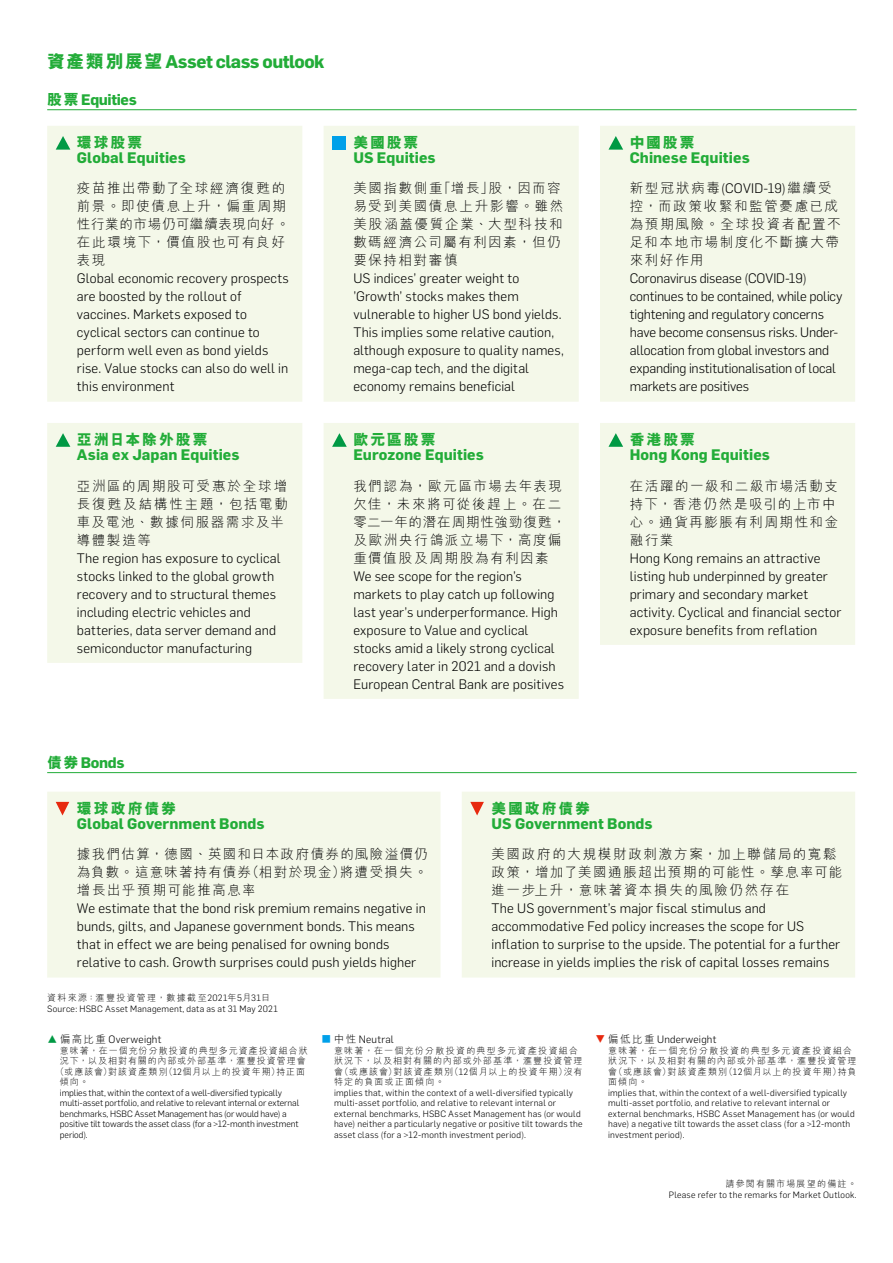
<style>
.page{position:relative;width:893px;height:1263px;background:#fff}
.page>*{position:absolute;margin:0;border:0;box-sizing:border-box;transform-origin:0 0}
.t1{font:700 18px "Flama";letter-spacing:-.03em;color:#22ac38}
.t2{font:700 15px "Flama";letter-spacing:.005em;color:#22ac38}
.t3{font:800 15px "M Hei HK";letter-spacing:.12em;color:#22ac38}
.t4{font:700 15px "Flama";letter-spacing:-.025em;color:#22ac38}
.t5{font:300 13.5px/18px "Flama";letter-spacing:.01em;color:#000}
.t6{font:300 13.5px/18px "M Hei HK";letter-spacing:.115em;color:#000}
.t7{font:300 13.5px/18px "Flama";letter-spacing:-.01em;color:#000}
.t8{font:300 10.5px "Flama";letter-spacing:.015em;color:#000}
.t9{font:300 9px/10.5px "Flama";letter-spacing:.02em;color:#000}
.t10{font:300 9px/10.5px "M Hei HK";letter-spacing:.12em;color:#000}
.t11{font:300 9px/10.5px "Flama";letter-spacing:-.005em;color:#000}
.t12{font:300 9px "M Hei HK";letter-spacing:.15em;color:#000}
.s1{font-family:"M Hei HK";font-weight:800}
.s2{font-family:"M Hei HK"}
.s3{font-family:"Flama"}
.s4{font-family:"M Hei HK";color:#094}
.s5{font-family:"M Hei HK";color:#00a0e9}
.s6{font-family:"M Hei HK";color:#e7290f}
</style>
<div class="page">
<div style="left:47px;top:126px;width:255px;height:537px;background:#f4f8e9"></div>
<svg style="left:56px;top:136px;width:14px;height:14px"></svg>
<svg style="left:56px;top:433px;width:14px;height:14px"></svg>
<div style="left:324px;top:126px;width:255px;height:573px;background:#f4f8e9"></div>
<div style="left:332px;top:136px;width:13px;height:14px;background:#00a0e9"></div>
<svg style="left:332px;top:433px;width:15px;height:14px"></svg>
<div style="left:600px;top:126px;width:255px;height:519px;background:#f4f8e9"></div>
<svg style="left:608px;top:136px;width:15px;height:14px"></svg>
<svg style="left:608px;top:433px;width:15px;height:14px"></svg>
<hr style="left:47px;top:109px;width:810px;height:1px;background:#22ac38">
<div style="left:47px;top:792px;width:394px;height:185px;background:#f4f8e9"></div>
<svg style="left:56px;top:802px;width:13px;height:13px"></svg>
<div style="left:462px;top:792px;width:393px;height:185px;background:#f4f8e9"></div>
<svg style="left:470px;top:802px;width:14px;height:13px"></svg>
<hr style="left:47px;top:772px;width:810px;height:1px;background:#22ac38">
<h1 class="t1" style="left:47px;top:48px;width:279px"><span class="s1">資產類別展望</span> Asset class outlook</h1>
<p class="t4" style="left:47px;top:89px;width:91px"><span class="s1">股票</span> Equities</p>
<p class="t3" style="left:77px;top:132px;width:67px">環球股票</p>
<p class="t2" style="left:77px;top:146px;width:111px">Global Equities</p>
<p class="t6" style="left:77px;top:179px;width:214px">疫苗推出帶動了全球經濟復甦的前景。即使債息上升，偏重周期性行業的市場仍可繼續表現向好。在此環境下，價值股也可有良好表現</p>
<p class="t5" style="left:77px;top:269px;width:213px">Global economic recovery prospects are boosted by the rollout of vaccines. Markets exposed to cyclical sectors can continue to perform well even as bond yields rise. Value stocks can also do well in this environment</p>
<p class="t3" style="left:77px;top:429px;width:132px">亞洲日本除外股票</p>
<p class="t2" style="left:77px;top:444px;width:164px">Asia ex Japan Equities</p>
<p class="t6" style="left:77px;top:476px;width:213px">亞洲區的周期股可受惠於全球增長復甦及結構性主題，包括電動車及電池、數據伺服器需求及半導體製造等</p>
<p class="t5" style="left:77px;top:548px;width:205px">The region has exposure to cyclical stocks linked to the global growth recovery and to structural themes including electric vehicles and batteries, data server demand and semiconductor manufacturing</p>
<p class="t2" style="left:47px;top:752px;width:79px"><span class="s1">債券</span> Bonds</p>
<p class="t3" style="left:353px;top:132px;width:67px">美國股票</p>
<p class="t2" style="left:353px;top:146px;width:84px">US Equities</p>
<p class="t6" style="left:353px;top:179px;width:212px">美國指數側重「增長」股，因而容易受到美國債息上升影響。雖然美股涵蓋優質企業、大型科技和數碼經濟公司屬有利因素，但仍要保持相對審慎</p>
<p class="t5" style="left:353px;top:269px;width:212px">US indices’ greater weight to ’Growth’ stocks makes them vulnerable to higher US bond yields.<br>This implies some relative caution, although exposure to quality names, mega-cap tech, and the digital economy remains beneficial</p>
<p class="t3" style="left:353px;top:429px;width:84px">歐元區股票</p>
<p class="t2" style="left:353px;top:444px;width:132px">Eurozone Equities</p>
<p class="t6" style="left:353px;top:476px;width:214px">我們認為，歐元區市場去年表現欠佳，未來將可從後趕上。在二零二一年的潛在周期性強勁復甦，及歐洲央行鴿派立場下，高度偏重價值股及周期股為有利因素</p>
<p class="t5" style="left:353px;top:566px;width:212px">We see scope for the region’s markets to play catch up following last year’s underperformance. High exposure to Value and cyclical stocks amid a likely strong cyclical recovery later in 2021 and a dovish European Central Bank are positives</p>
<p class="t3" style="left:630px;top:132px;width:67px">中國股票</p>
<p class="t2" style="left:630px;top:146px;width:122px">Chinese Equities</p>
<p class="t5" style="left:630px;top:179px;width:203px"><span class="s2">新型冠狀病毒</span>(COVID-19)<span class="s2">繼續受</span></p>
<p class="t6" style="left:630px;top:197px;width:212px">控，而政策收緊和監管憂慮已成為預期風險。全球投資者配置不足和本地市場制度化不斷擴大帶來利好作用</p>
<p class="t7" style="left:630px;top:269px;width:214px">Coronavirus disease (COVID-19) continues to be contained, while policy tightening and regulatory concerns have become consensus risks. Under&shy;allocation from global investors and expanding institutionalisation of local markets are positives</p>
<p class="t3" style="left:630px;top:429px;width:67px">香港股票</p>
<p class="t2" style="left:630px;top:444px;width:142px">Hong Kong Equities</p>
<p class="t6" style="left:630px;top:476px;width:210px">在活躍的一級和二級市場活動支持下，香港仍然是吸引的上市中心。通貨再膨脹有利周期性和金融行業</p>
<p class="t5" style="left:630px;top:548px;width:213px">Hong Kong remains an attractive listing hub underpinned by greater primary and secondary market activity. Cyclical and financial sector exposure benefits from reflation</p>
<p class="t3" style="left:77px;top:798px;width:101px">環球政府債券</p>
<p class="t2" style="left:77px;top:812px;width:189px">Global Government Bonds</p>
<p class="t6" style="left:77px;top:845px;width:352px;text-align:justify">據我們估算，德國、英國和日本政府債券的風險溢價仍為負數。這意味著持有債券（相對於現金）將遭受損失。增長出乎預期可能推高息率</p>
<p class="t5" style="left:77px;top:899px;width:350px">We estimate that the bond risk premium remains negative in bunds, gilts, and Japanese government bonds. This means that in effect we are being penalised for owning bonds relative to cash. Growth surprises could push yields higher</p>
<p class="t12" style="left:47px;top:992px;width:224px">資料來源：滙豐投資管理，數據截至<span class="s3">2021</span>年<span class="s3">5</span>月<span class="s3">31</span>日</p>
<p class="t9" style="left:47px;top:1003px;width:232px">Source: HSBC Asset Management, data as at 31 May 2021</p>
<p class="t3" style="left:492px;top:798px;width:100px">美國政府債券</p>
<p class="t2" style="left:492px;top:812px;width:163px">US Government Bonds</p>
<p class="t6" style="left:492px;top:845px;width:352px">美國政府的大規模財政刺激方案，加上聯儲局的寬鬆政策，增加了美國通脹超出預期的可能性。孳息率可能進一步上升，意味著資本損失的風險仍然存在</p>
<p class="t5" style="left:492px;top:899px;width:350px">The US government’s major fiscal stimulus and accommodative Fed policy increases the scope for US inflation to surprise to the upside. The potential for a further increase in yields implies the risk of capital losses remains</p>
<p class="t8" style="left:47px;top:1032px;width:116px"><span class="s4">▲</span> <span class="s2">偏高比重</span> Overweight</p>
<p class="t10" style="left:60px;top:1045px;width:249px">意味著，在一個充份分散投資的典型多元資產投資組合狀</p>
<p class="t10" style="left:60px;top:1055px;width:247px">況下，以及相對有關的內部或外部基準，滙豐投資管理會</p>
<p class="t10" style="left:55px;top:1066px;width:251px">（或應該會）對該資產類別（<span class="s3">12</span>個月以上的投資年期）持正面</p>
<p class="t10" style="left:60px;top:1076px;width:30px">傾向。</p>
<p class="t11" style="left:60px;top:1087px;width:241px">implies that, within the context of a well-diversified typically multi-asset portfolio, and relative to relevant internal or external benchmarks, HSBC Asset Management has (or would have) a positive tilt towards the asset class (for a &gt;12-month investment period).</p>
<p class="t8" style="left:321px;top:1032px;width:74px"><span class="s5">■</span> <span class="s2">中性</span> Neutral</p>
<p class="t10" style="left:334px;top:1045px;width:250px">意味著，在一個充份分散投資的典型多元資產投資組合狀況下，以及相對有關的內部或外部基準，滙豐投資管理會（或應該會）對該資產類別（<span class="s3">12</span>個月以上的投資年期）沒有特定的負面或正面傾向。</p>
<p class="t9" style="left:334px;top:1087px;width:250px">implies that, within the context of a well-diversified typically multi-asset portfolio, and relative to relevant internal or external benchmarks, HSBC Asset Management has (or would have) neither a particularly negative or positive tilt towards the asset class (for a &gt;12-month investment period).</p>
<p class="t8" style="left:595px;top:1032px;width:123px"><span class="s6">▼</span> <span class="s2">偏低比重</span> Underweight</p>
<p class="t10" style="left:608px;top:1045px;width:250px">意味著，在一個充份分散投資的典型多元資產投資組合狀況下，以及相對有關的內部或外部基準，滙豐投資管理會（或應該會）對該資產類別（<span class="s3">12</span>個月以上的投資年期）持負面傾向。</p>
<p class="t9" style="left:608px;top:1087px;width:248px">implies that, within the context of a well-diversified typically multi-asset portfolio, and relative to relevant internal or external benchmarks, HSBC Asset Management has (or would have) a negative tilt towards the asset class (for a &gt;12-month investment period).</p>
<p class="t10" style="left:725px;top:1178px;width:133px">請參閱有關市場展望的備註。</p>
<p class="t9" style="left:669px;top:1189px;width:189px">Please refer to the remarks for Market Outlook.</p>
</div>
